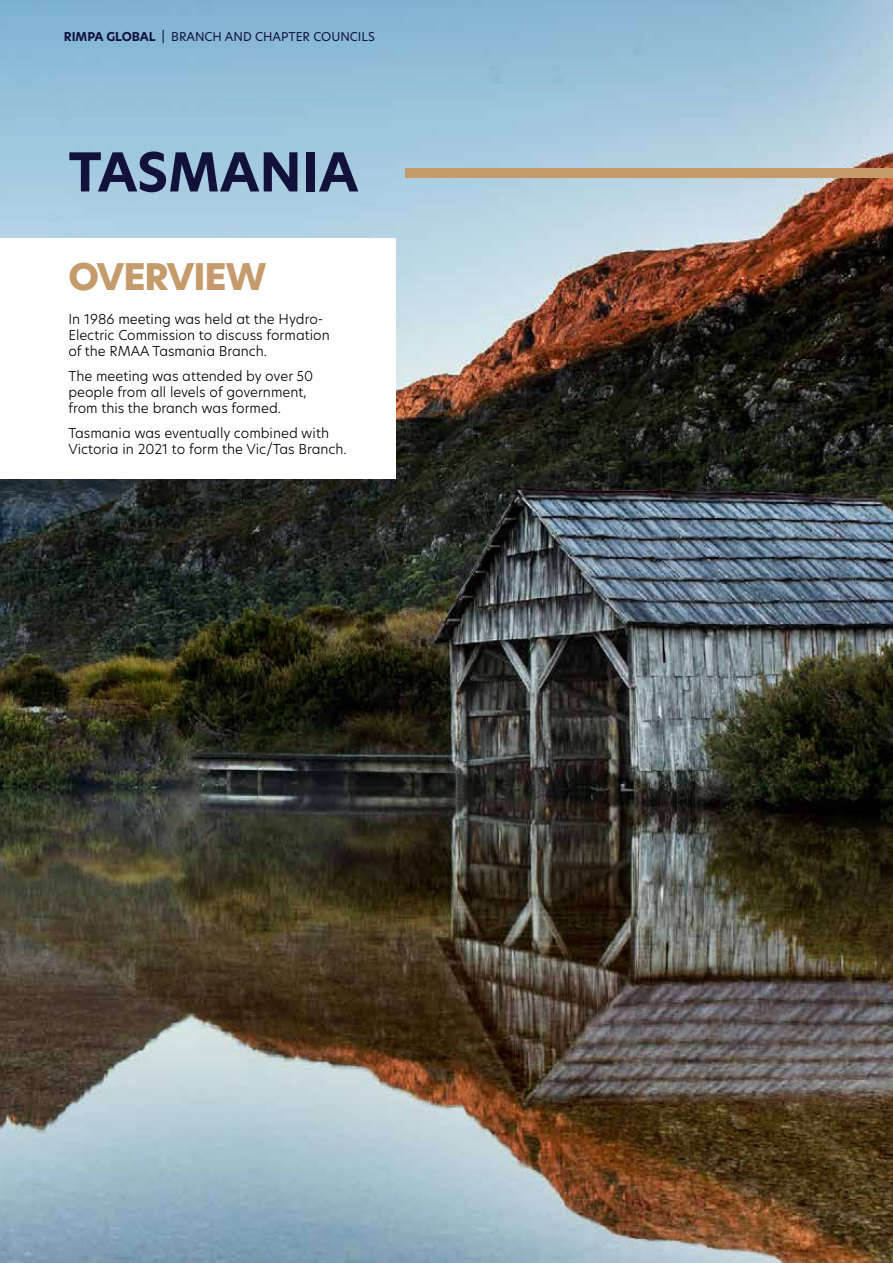
<style>
.page{position:relative;width:893px;height:1263px;background:#fff}
.page>*{position:absolute;margin:0;border:0;box-sizing:border-box;transform-origin:0 0}
.t1{font:700 52.5px "New Hero";color:#12113b}
.t2{font:800 36px "New Hero";letter-spacing:-.03em;color:#c59b6c}
.t3{font:300 13.5px/16.2px "New Hero";color:#000}
.t4{font:12px "New Hero";color:#12113b}
.s1{font-weight:700}
</style>
<div class="page">
<img style="left:0;top:0;width:893px;height:1263px">
<div style="left:405px;top:168px;width:488px;height:10px;background:#c59b6c"></div>
<div style="left:0;top:238px;width:395px;height:241px;background:#fff"></div>
<p class="t4" style="left:64px;top:29px;width:313px"><span class="s1">RIMPA GLOBAL</span> | BRANCH AND CHAPTER COUNCILS</p>
<h1 class="t1" style="left:68px;top:136px;width:292px">TASMANIA</h1>
<h2 class="t2" style="left:68px;top:253px;width:200px">OVERVIEW</h2>
<p class="t3" style="left:68px;top:310px;width:263px">In 1986 meeting was held at the Hydro-<br>Electric Commission to discuss formation of the RMAA Tasmania Branch.</p>
<p class="t3" style="left:68px;top:367px;width:246px">The meeting was attended by over 50 people from all levels of government, from this the branch was formed.</p>
<p class="t3" style="left:68px;top:424px;width:280px">Tasmania was eventually combined with<br>Victoria in 2021 to form the Vic/Tas Branch.</p>
</div>
